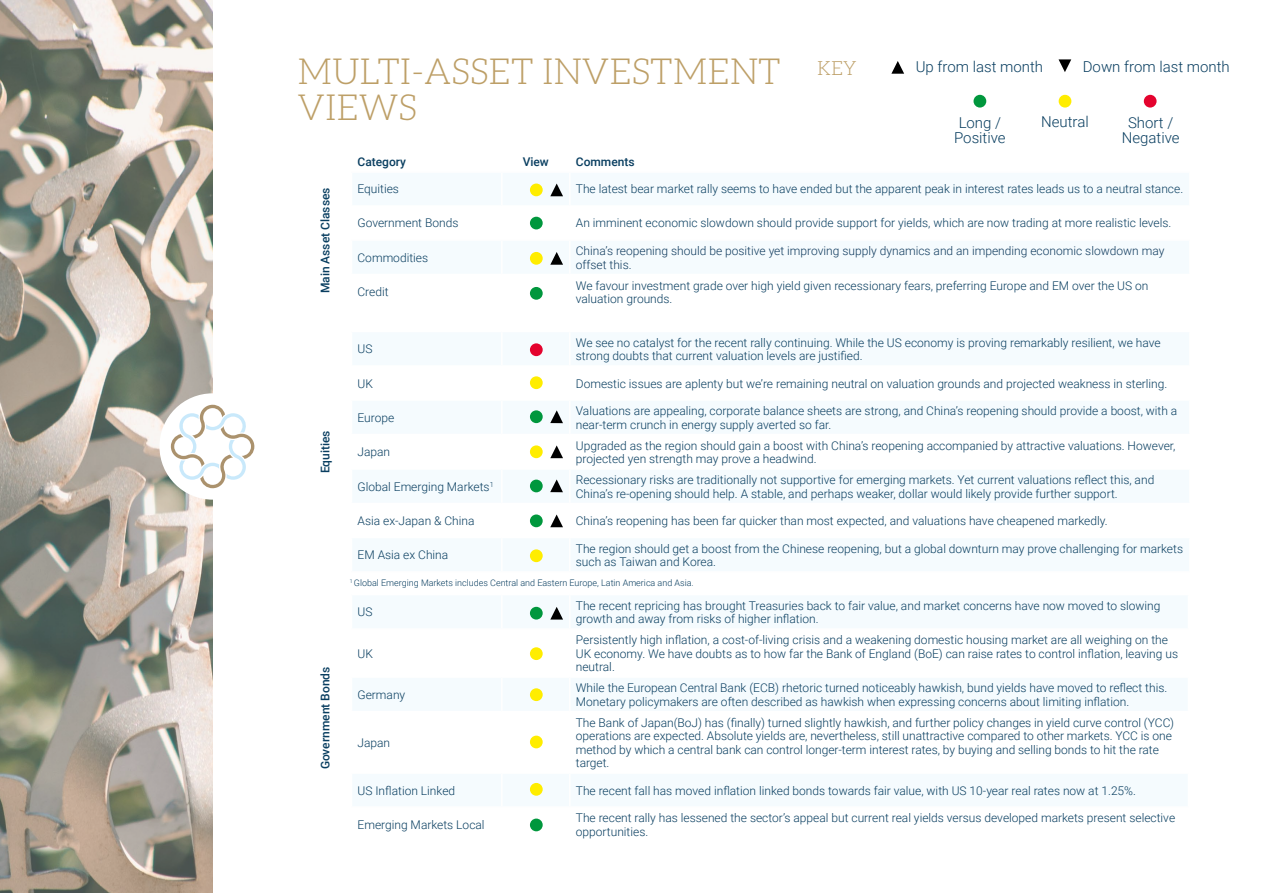
<style>
.page{position:relative;width:1263px;height:893px;background:#fff}
.page>*{position:absolute;margin:0;border:0;box-sizing:border-box;transform-origin:0 0}
.t1{font:300 36px/36px "Aleo";color:#bd9f67}
.t2{font:300 19.5px "Aleo";color:#bd9f67}
.t3{font:300 15px/15px "Roboto";color:#093e60;text-align:center}
.t4{font:300 12px/13.5px "Roboto";color:#093e60}
.t5{font:300 12px/13.5px "Roboto";color:#103b5e}
.t6{font:500 12px "Roboto";color:#093e60}
.t7{font:300 9px "Roboto";color:#093e60}
</style>
<div class="page">
<img style="left:0;top:0;width:213px;height:893px">
<div style="left:159px;top:393px;width:107px;height:107px;background:#fff;border-radius:50%"></div>
<svg style="left:171px;top:405px;width:83px;height:83px"></svg>
<div style="left:1144px;top:95px;width:12px;height:13px;background:#e4032e;border-radius:50%"></div>
<div style="left:973px;top:95px;width:13px;height:13px;background:#00973d;border-radius:50%"></div>
<div style="left:1059px;top:95px;width:12px;height:13px;background:#ffed00;border-radius:50%"></div>
<div style="left:530px;top:252px;width:13px;height:13px;background:#ffed00;border-radius:50%"></div>
<div style="left:530px;top:287px;width:13px;height:13px;background:#00973d;border-radius:50%"></div>
<div style="left:530px;top:343px;width:13px;height:13px;background:#e4032e;border-radius:50%"></div>
<div style="left:530px;top:376px;width:13px;height:13px;background:#ffed00;border-radius:50%"></div>
<div style="left:530px;top:410px;width:13px;height:13px;background:#00973d;border-radius:50%"></div>
<div style="left:530px;top:445px;width:13px;height:13px;background:#ffed00;border-radius:50%"></div>
<div style="left:530px;top:514px;width:13px;height:13px;background:#00973d;border-radius:50%"></div>
<div style="left:530px;top:549px;width:13px;height:13px;background:#ffed00;border-radius:50%"></div>
<div style="left:530px;top:607px;width:13px;height:13px;background:#00973d;border-radius:50%"></div>
<div style="left:530px;top:647px;width:13px;height:13px;background:#ffed00;border-radius:50%"></div>
<div style="left:530px;top:783px;width:13px;height:13px;background:#ffed00;border-radius:50%"></div>
<div style="left:530px;top:819px;width:13px;height:12px;background:#00973d;border-radius:50%"></div>
<div style="left:530px;top:688px;width:13px;height:13px;background:#ffed00;border-radius:50%"></div>
<div style="left:530px;top:736px;width:13px;height:12px;background:#ffed00;border-radius:50%"></div>
<svg style="left:891px;top:61px;width:13px;height:13px"></svg>
<svg style="left:1058px;top:59px;width:13px;height:13px"></svg>
<div style="left:530px;top:184px;width:13px;height:12px;background:#ffed00;border-radius:50%"></div>
<div style="left:530px;top:217px;width:13px;height:12px;background:#00973d;border-radius:50%"></div>
<div style="left:530px;top:480px;width:13px;height:12px;background:#00973d;border-radius:50%"></div>
<svg style="left:550px;top:410px;width:13px;height:13px"></svg>
<svg style="left:550px;top:184px;width:13px;height:12px"></svg>
<svg style="left:550px;top:252px;width:13px;height:13px"></svg>
<svg style="left:550px;top:445px;width:13px;height:13px"></svg>
<svg style="left:550px;top:607px;width:13px;height:13px"></svg>
<svg style="left:550px;top:479px;width:13px;height:13px"></svg>
<svg style="left:550px;top:514px;width:13px;height:13px"></svg>
<h1 class="t1" style="left:298px;top:53px;width:484px">MULTI-ASSET INVESTMENT<br>VIEWS</h1>
<h2 class="t2" style="left:817px;top:58px;width:41px">KEY</h2>
<p class="t6" style="left:357px;top:153px;width:50px">Category</p>
<p class="t6" style="left:523px;top:153px;width:28px">View</p>
<p class="t6" style="left:576px;top:153px;width:60px">Comments</p>
<p class="t6" style="left:317px;top:293px;width:107px;rotate:-90deg">Main Asset Classes</p>
<p class="t4" style="left:357px;top:182px;width:43px">Equities</p>
<p class="t4" style="left:576px;top:182px;width:609px">The latest bear market rally seems to have ended but the apparent peak in interest rates leads us to a neutral stance.</p>
<p class="t3" style="left:916px;top:59px;width:129px">Up from last month</p>
<p class="t3" style="left:1083px;top:58px;width:149px">Down from last month</p>
<p class="t3" style="left:954px;top:114px;width:53px">Long /<br>Positive</p>
<p class="t3" style="left:1041px;top:113px;width:49px">Neutral</p>
<p class="t3" style="left:1122px;top:114px;width:59px">Short /<br>Negative</p>
<p class="t4" style="left:357px;top:216px;width:102px">Government Bonds</p>
<p class="t4" style="left:576px;top:216px;width:597px">An imminent economic slowdown should provide support for yields, which are now trading at more realistic levels.</p>
<p class="t4" style="left:357px;top:250px;width:72px">Commodities</p>
<p class="t5" style="left:576px;top:244px;width:590px">China’s reopening should be positive yet improving supply dynamics and an impending economic slowdown may offset this.</p>
<p class="t4" style="left:357px;top:285px;width:33px">Credit</p>
<p class="t4" style="left:576px;top:278px;width:574px">We favour investment grade over high yield given recessionary fears, preferring Europe and EM over the US on valuation grounds.</p>
<p class="t6" style="left:317px;top:473px;width:44px;rotate:-90deg">Equities</p>
<p class="t6" style="left:317px;top:769px;width:104px;rotate:-90deg">Government Bonds</p>
<p class="t4" style="left:357px;top:342px;width:16px">US</p>
<p class="t4" style="left:576px;top:335px;width:586px">We see no catalyst for the recent rally continuing. While the US economy is proving remarkably resilient, we have strong doubts that current valuation levels are justified.</p>
<p class="t4" style="left:357px;top:376px;width:17px">UK</p>
<p class="t4" style="left:576px;top:376px;width:593px">Domestic issues are aplenty but we’re remaining neutral on valuation grounds and projected weakness in sterling.</p>
<p class="t4" style="left:357px;top:410px;width:38px">Europe</p>
<p class="t4" style="left:576px;top:404px;width:603px">Valuations are appealing, corporate balance sheets are strong, and China’s reopening should provide a boost, with a near-term crunch in energy supply averted so far.</p>
<p class="t4" style="left:357px;top:445px;width:34px">Japan</p>
<p class="t4" style="left:576px;top:438px;width:601px">Upgraded as the region should gain a boost with China’s reopening accompanied by attractive valuations. However, projected yen strength may prove a headwind.</p>
<p class="t4" style="left:357px;top:479px;width:138px">Global Emerging Markets<sup>1</sup></p>
<p class="t4" style="left:576px;top:473px;width:580px">Recessionary risks are traditionally not supportive for emerging markets. Yet current valuations reflect this, and<br>China’s re-opening should help. A stable, and perhaps weaker, dollar would likely provide further support.</p>
<p class="t4" style="left:357px;top:514px;width:119px">Asia ex-Japan &amp; China</p>
<p class="t4" style="left:576px;top:514px;width:533px">China’s reopening has been far quicker than most expected, and valuations have cheapened markedly.</p>
<p class="t4" style="left:357px;top:548px;width:92px">EM Asia ex China</p>
<p class="t4" style="left:576px;top:541px;width:609px">The region should get a boost from the Chinese reopening, but a global downturn may prove challenging for markets such as Taiwan and Korea.</p>
<p class="t7" style="left:350px;top:577px;width:345px"><sup>1</sup> Global Emerging Markets includes Central and Eastern Europe, Latin America and Asia.</p>
<p class="t4" style="left:357px;top:605px;width:16px">US</p>
<p class="t4" style="left:576px;top:598px;width:586px">The recent repricing has brought Treasuries back to fair value, and market concerns have now moved to slowing growth and away from risks of higher inflation.</p>
<p class="t4" style="left:357px;top:646px;width:17px">UK</p>
<p class="t4" style="left:576px;top:633px;width:604px">Persistently high inflation, a cost-of-living crisis and a weakening domestic housing market are all weighing on the<br>UK economy. We have doubts as to how far the Bank of England (BoE) can raise rates to control inflation, leaving us neutral.</p>
<p class="t4" style="left:357px;top:687px;width:49px">Germany</p>
<p class="t4" style="left:576px;top:681px;width:593px">While the European Central Bank (ECB) rhetoric turned noticeably hawkish, bund yields have moved to reflect this.<br>Monetary policymakers are often described as hawkish when expressing concerns about limiting inflation.</p>
<p class="t4" style="left:357px;top:735px;width:34px">Japan</p>
<p class="t4" style="left:576px;top:715px;width:600px">The Bank of Japan(BoJ) has (finally) turned slightly hawkish, and further policy changes in yield curve control (YCC) operations are expected. Absolute yields are, nevertheless, still unattractive compared to other markets. YCC is one method by which a central bank can control longer-term interest rates, by buying and selling bonds to hit the rate target.</p>
<p class="t4" style="left:357px;top:783px;width:99px">US Inflation Linked</p>
<p class="t4" style="left:576px;top:783px;width:562px">The recent fall has moved inflation linked bonds towards fair value, with US 10-year real rates now at 1.25%.</p>
<p class="t4" style="left:357px;top:817px;width:129px">Emerging Markets Local</p>
<p class="t4" style="left:576px;top:811px;width:601px">The recent rally has lessened the sector’s appeal but current real yields versus developed markets present selective opportunities.</p>
</div>
